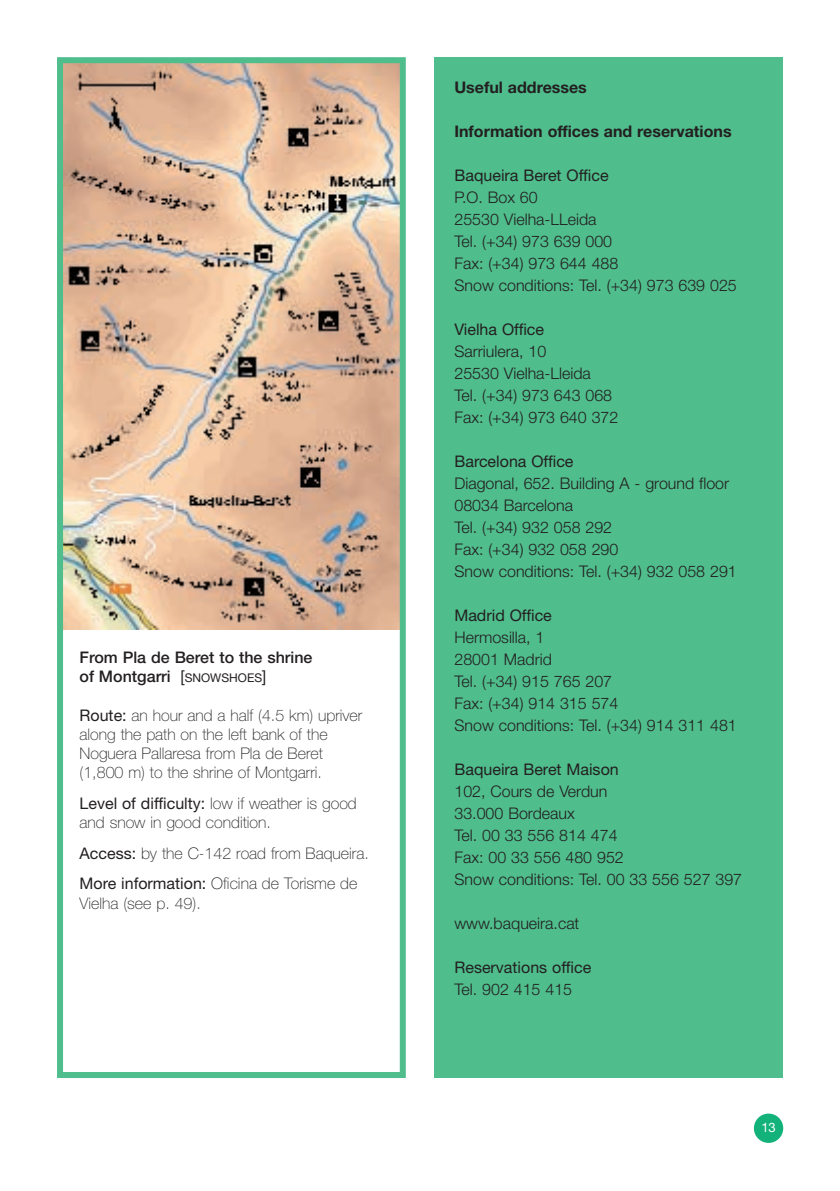
<style>
.page{position:relative;width:840px;height:1191px;background:#fff}
.page>*{position:absolute;margin:0;border:0;box-sizing:border-box;transform-origin:0 0}
.t1{font:300 16px/22px "Helvetica Neue";color:#231f20}
.t2{font:100 16px/19.2px "Helvetica Neue";color:#231f20}
.t3{font:16px "Helvetica Neue";color:#231f20}
.t4{font:700 16px "Helvetica Neue";color:#231f20}
.t5{font:500 16px/19.2px "Helvetica Neue";color:#231f20}
.t6{font:13px "Helvetica Neue";color:#fff}
.s1{font-weight:400}
.s2{font-weight:400;font-size:12px}
</style>
<div class="page">
<div style="left:753px;top:1113px;width:29px;height:29px;background:#13b27b;border-radius:50%"></div>
<div style="left:434px;top:57px;width:348px;height:1020px;background:#4fbd8c"></div>
<img style="left:64px;top:64px;width:334px;height:565px">
<div style="left:57px;top:57px;width:348px;height:1021px;border:6px solid #4fbd8c"></div>
<p class="t5" style="left:79px;top:649px;width:234px">From Pla de Beret to the shrine of Montgarri <span class="s1">[</span><span class="s2">SNOWSHOES</span><span class="s1">]</span></p>
<p class="t2" style="left:79px;top:707px;width:284px"><span class="s1">Route:</span> an hour and a half (4.5 km) upriver along the path on the left bank of the Noguera Pallaresa from Pla de Beret (1,800 m) to the shrine of Montgarri.</p>
<p class="t2" style="left:79px;top:795px;width:278px"><span class="s1">Level of difficulty:</span> low if weather is good and snow in good condition.</p>
<p class="t2" style="left:79px;top:839px;width:291px;line-height:30.6px"><span class="s1">Access:</span> by the C-142 road from Baqueira.<br><span class="s1">More information:</span> Oficina de Torisme de</p>
<p class="t2" style="left:79px;top:894px;width:123px">Vielha (see p. 49).</p>
<p class="t4" style="left:454px;top:81px;width:134px">Useful addresses</p>
<p class="t4" style="left:454px;top:125px;width:278px">Information offices and reservations</p>
<p class="t3" style="left:454px;top:169px;width:156px">Baqueira Beret Office</p>
<p class="t1" style="left:454px;top:186px;width:284px">P.O. Box 60<br>25530 Vielha-LLeida<br>Tel. (+34) 973 639 000<br>Fax: (+34) 973 644 488<br>Snow conditions: Tel. (+34) 973 639 025</p>
<p class="t3" style="left:454px;top:323px;width:91px">Vielha Office</p>
<p class="t1" style="left:454px;top:340px;width:165px">Sarriulera, 10<br>25530 Vielha-Lleida<br>Tel. (+34) 973 643 068<br>Fax: (+34) 973 640 372</p>
<p class="t3" style="left:454px;top:455px;width:120px">Barcelona Office</p>
<p class="t1" style="left:454px;top:472px;width:284px">Diagonal, 652. Building A - ground floor<br>08034 Barcelona<br>Tel. (+34) 932 058 292<br>Fax: (+34) 932 058 290<br>Snow conditions: Tel. (+34) 932 058 291</p>
<p class="t3" style="left:454px;top:609px;width:99px">Madrid Office</p>
<p class="t1" style="left:454px;top:626px;width:284px">Hermosilla, 1<br>28001 Madrid<br>Tel. (+34) 915 765 207<br>Fax: (+34) 914 315 574<br>Snow conditions: Tel. (+34) 914 311 481</p>
<p class="t3" style="left:454px;top:763px;width:166px">Baqueira Beret Maison</p>
<p class="t1" style="left:454px;top:780px;width:289px">102, Cours de Verdun<br>33.000 Bordeaux<br>Tel. 00 33 556 814 474<br>Fax: 00 33 556 480 952<br>Snow conditions: Tel. 00 33 556 527 397</p>
<p class="t1" style="left:454px;top:912px;width:126px">www.baqueira.cat</p>
<p class="t3" style="left:454px;top:961px;width:138px">Reservations office</p>
<p class="t1" style="left:454px;top:978px;width:119px">Tel. 902 415 415</p>
<p class="t6" style="left:760px;top:1122px;width:16px">13</p>
</div>
